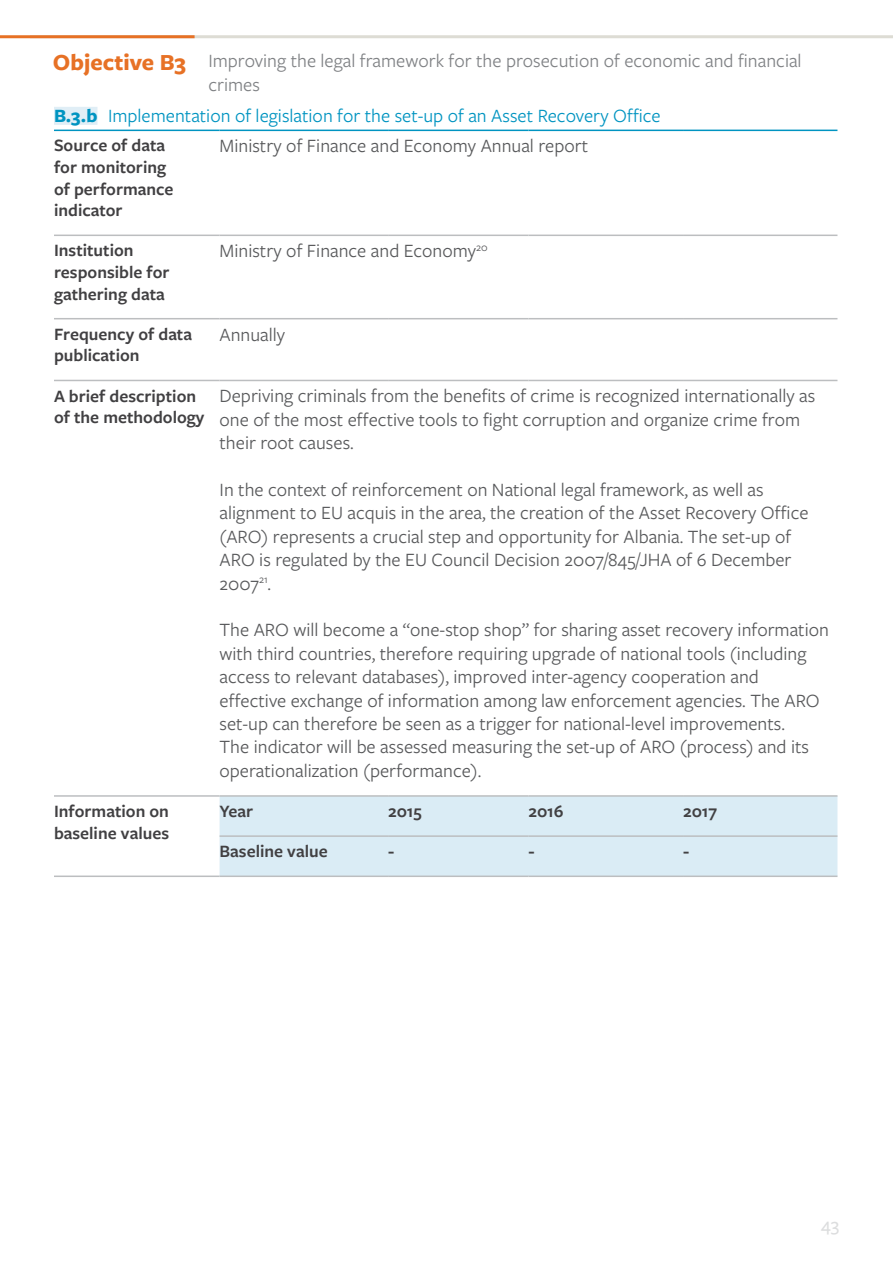
<style>
.page{position:relative;width:893px;height:1263px;background:#fff}
.page>*{position:absolute;margin:0;border:0;box-sizing:border-box;transform-origin:0 0}
.t1{font:19.5px/23.4px "Freight Sans Pro";color:#58595b}
.t2{font:19.5px/23.4px "Freight Sans Pro";color:#808285}
.t3{font:19.5px "Freight Sans Pro";color:#0094c1}
.t4{font:500 19.2px "Freight Sans Pro";color:#dcddde}
.t5{font:600 18px/21.6px "Freight Sans Pro";color:#414042}
.s1{font-weight:700;font-size:23.85px;color:#e77125}
.s2{font-weight:700}
</style>
<div class="page">
<hr style="left:30px;top:35px;width:863px;height:3px;background:#dddcd4">
<div style="left:220px;top:797px;width:617px;height:78px;background:#daecf5"></div>
<hr style="left:54px;top:130px;width:166px;height:1px;background:#0094c1">
<hr style="left:220px;top:130px;width:168px;height:1px;background:#0094c1">
<hr style="left:388px;top:130px;width:140px;height:1px;background:#0094c1">
<hr style="left:528px;top:130px;width:155px;height:1px;background:#0094c1">
<hr style="left:683px;top:130px;width:154px;height:1px;background:#0094c1">
<hr style="left:54px;top:235px;width:166px;height:1px;background:#bcbec0">
<hr style="left:220px;top:235px;width:168px;height:1px;background:#bcbec0">
<hr style="left:388px;top:235px;width:140px;height:1px;background:#bcbec0">
<hr style="left:528px;top:235px;width:155px;height:1px;background:#bcbec0">
<hr style="left:683px;top:235px;width:154px;height:1px;background:#bcbec0">
<hr style="left:54px;top:318px;width:166px;height:1px;background:#bcbec0">
<hr style="left:220px;top:318px;width:168px;height:1px;background:#bcbec0">
<hr style="left:388px;top:318px;width:140px;height:1px;background:#bcbec0">
<hr style="left:528px;top:318px;width:155px;height:1px;background:#bcbec0">
<hr style="left:683px;top:318px;width:154px;height:1px;background:#bcbec0">
<hr style="left:54px;top:380px;width:166px;height:1px;background:#bcbec0">
<hr style="left:220px;top:380px;width:168px;height:1px;background:#bcbec0">
<hr style="left:388px;top:380px;width:140px;height:1px;background:#bcbec0">
<hr style="left:528px;top:380px;width:155px;height:1px;background:#bcbec0">
<hr style="left:683px;top:380px;width:154px;height:1px;background:#bcbec0">
<hr style="left:54px;top:795px;width:166px;height:2px;background:#bcbec0">
<hr style="left:220px;top:835px;width:168px;height:2px;background:#bcbec0">
<hr style="left:388px;top:835px;width:140px;height:2px;background:#bcbec0">
<hr style="left:528px;top:835px;width:155px;height:2px;background:#bcbec0">
<hr style="left:683px;top:835px;width:154px;height:2px;background:#bcbec0">
<hr style="left:54px;top:875px;width:166px;height:2px;background:#bcbec0">
<hr style="left:220px;top:795px;width:168px;height:2px;background:#bcbec0">
<hr style="left:388px;top:795px;width:140px;height:2px;background:#bcbec0">
<hr style="left:528px;top:795px;width:155px;height:2px;background:#bcbec0">
<hr style="left:683px;top:795px;width:154px;height:2px;background:#bcbec0">
<hr style="left:220px;top:875px;width:168px;height:2px;background:#bcbec0">
<hr style="left:388px;top:875px;width:140px;height:2px;background:#bcbec0">
<hr style="left:528px;top:875px;width:155px;height:2px;background:#bcbec0">
<hr style="left:683px;top:875px;width:154px;height:2px;background:#bcbec0">
<div style="left:54px;top:107px;width:43px;height:18px;background:#e0eef6"></div>
<hr style="left:0;top:35px;width:195px;height:3px;background:#e77125">
<p class="t2" style="left:208px;top:49px;width:595px;text-indent:-155px"><span class="s1">Objective B3</span> Improving the legal framework for the prosecution of economic and financial crimes</p>
<p class="t3" style="left:54px;top:102px;width:608px"><span class="s2">B.3.b</span> Implementation of legislation for the set-up of an Asset Recovery Office</p>
<p class="t5" style="left:54px;top:134px;width:121px">Source of data for monitoring of performance indicator</p>
<p class="t1" style="left:220px;top:133px;width:370px">Ministry of Finance and Economy Annual report</p>
<p class="t5" style="left:54px;top:239px;width:117px">Institution responsible for gathering data</p>
<p class="t1" style="left:220px;top:238px;width:270px">Ministry of Finance and Economy<sup>20</sup></p>
<p class="t5" style="left:54px;top:322px;width:140px">Frequency of data publication</p>
<p class="t1" style="left:220px;top:322px;width:67px">Annually</p>
<p class="t5" style="left:54px;top:384px;width:152px">A brief description of the methodology</p>
<p class="t1" style="left:220px;top:383px;width:597px">Depriving criminals from the benefits of crime is recognized internationally as one of the most effective tools to fight corruption and organize crime from their root causes.</p>
<p class="t1" style="left:220px;top:477px;width:590px">In the context of reinforcement on National legal framework, as well as alignment to EU acquis in the area, the creation of the Asset Recovery Office (ARO) represents a crucial step and opportunity for Albania. The set-up of ARO is regulated by the EU Council Decision 2007/845/JHA of 6 December 2007<sup>21</sup>.</p>
<p class="t1" style="left:220px;top:617px;width:611px">The ARO will become a “one-stop shop” for sharing asset recovery information with third countries, therefore requiring upgrade of national tools (including access to relevant databases), improved inter-agency cooperation and effective exchange of information among law enforcement agencies. The ARO set-up can therefore be seen as a trigger for national-level improvements.<br>The indicator will be assessed measuring the set-up of ARO (process) and its operationalization (performance).</p>
<p class="t5" style="left:54px;top:800px;width:117px">Information on baseline values</p>
<p class="t5" style="left:220px;top:800px;width:35px">Year</p>
<p class="t5" style="left:388px;top:800px;width:35px">2015</p>
<p class="t5" style="left:528px;top:800px;width:37px">2016</p>
<p class="t5" style="left:683px;top:800px;width:35px">2017</p>
<p class="t5" style="left:220px;top:840px;width:110px">Baseline value</p>
<p class="t5" style="left:388px;top:840px;width:8px">-</p>
<p class="t5" style="left:529px;top:840px;width:8px">-</p>
<p class="t5" style="left:683px;top:840px;width:8px">-</p>
<p class="t4" style="left:821px;top:1212px;width:20px">43</p>
</div>
